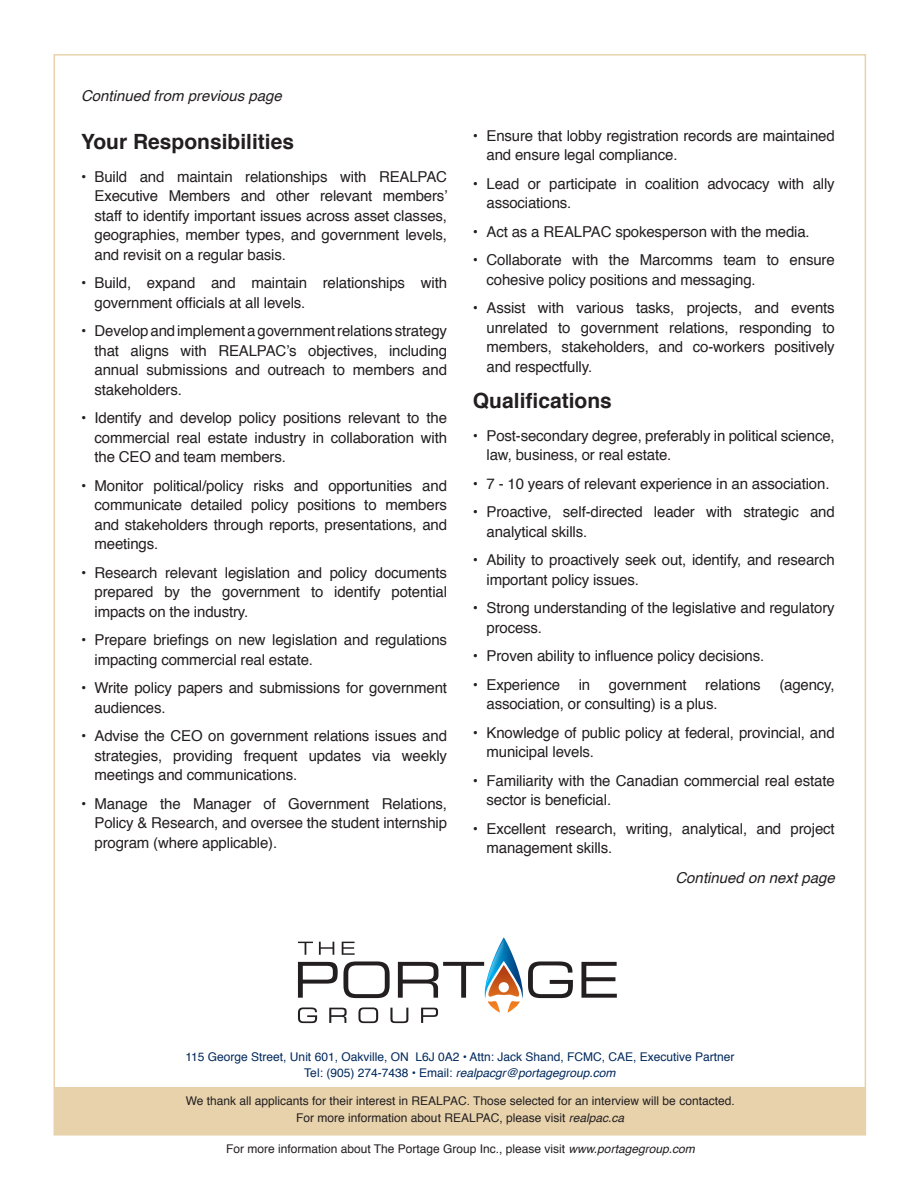
<style>
.page{position:relative;width:918px;height:1188px;background:#fff}
.page>*{position:absolute;margin:0;border:0;box-sizing:border-box;transform-origin:0 0}
.t1{font:700 21px "Helvetica";color:#231f20}
.Body_Copy{font:15px/19.5px "Helvetica";letter-spacing:-.01em;color:#231f20}
.t2{font:italic 15px "Helvetica";color:#231f20}
.t3{font:12px/16.5px "Helvetica";color:#231f20;text-align:center}
.t4{font:12px "Helvetica";color:#00295c}
.t5{font:italic 12px "Helvetica";color:#00295c}
.s1{font-style:normal}
.s2{font-style:italic}
</style>
<div class="page">
<svg style="left:297px;top:937px;width:320px;height:87px"></svg>
<img style="left:486px;top:939px;width:18px;height:48px">
<div style="left:55px;top:1088px;width:811px;height:47px;background:#e7d2ac"></div>
<p class="t2" style="left:81px;top:84px;width:202px">Continued from previous page</p>
<h2 class="t1" style="left:81px;top:124px;width:215px">Your Responsibilities</h2>
<p class="Body_Copy" style="left:94px;top:167px;width:355px;text-align:justify;text-indent:-14px">• Build and maintain relationships with REALPAC Executive Members and other relevant members’ staff to identify important issues across asset classes, geographies, member types, and government levels, and revisit on a regular basis.</p>
<p class="Body_Copy" style="left:94px;top:274px;width:354px;text-indent:-14px">• Build, expand and maintain relationships with government officials at all levels.</p>
<p class="Body_Copy" style="left:94px;top:322px;width:354px;text-align:justify;text-indent:-14px">• Develop and implement a government relations strategy that aligns with REALPAC’s objectives, including annual submissions and outreach to members and stakeholders.</p>
<p class="Body_Copy" style="left:94px;top:409px;width:354px;text-align:justify;text-indent:-14px">• Identify and develop policy positions relevant to the commercial real estate industry in collaboration with the CEO and team members.</p>
<p class="Body_Copy" style="left:94px;top:476px;width:354px;text-align:justify;text-indent:-14px">• Monitor political/policy risks and opportunities and communicate detailed policy positions to members and stakeholders through reports, presentations, and meetings.</p>
<p class="Body_Copy" style="left:94px;top:563px;width:354px;text-align:justify;text-indent:-14px">• Research relevant legislation and policy documents prepared by the government to identify potential impacts on the industry.</p>
<p class="Body_Copy" style="left:94px;top:631px;width:354px;text-indent:-14px">• Prepare briefings on new legislation and regulations impacting commercial real estate.</p>
<p class="Body_Copy" style="left:94px;top:679px;width:354px;text-indent:-14px">• Write policy papers and submissions for government audiences.</p>
<p class="Body_Copy" style="left:94px;top:727px;width:354px;text-align:justify;text-indent:-14px">• Advise the CEO on government relations issues and strategies, providing frequent updates via weekly meetings and communications.</p>
<p class="Body_Copy" style="left:94px;top:794px;width:354px;text-align:justify;text-indent:-14px">• Manage the Manager of Government Relations, Policy &amp; Research, and oversee the student internship program (where applicable).</p>
<p class="Body_Copy" style="left:486px;top:126px;width:350px;text-indent:-14px">• Ensure that lobby registration records are maintained and ensure legal compliance.</p>
<p class="Body_Copy" style="left:486px;top:174px;width:350px;text-indent:-14px">• Lead or participate in coalition advocacy with ally associations.</p>
<p class="Body_Copy" style="left:473px;top:222px;width:338px">• Act as a REALPAC spokesperson with the media.</p>
<p class="Body_Copy" style="left:486px;top:251px;width:350px;text-indent:-14px">• Collaborate with the Marcomms team to ensure cohesive policy positions and messaging.</p>
<p class="Body_Copy" style="left:486px;top:299px;width:350px;text-align:justify;text-indent:-14px">• Assist with various tasks, projects, and events unrelated to government relations, responding to members, stakeholders, and co-workers positively and respectfully.</p>
<h2 class="t1" style="left:473px;top:383px;width:140px">Qualifications</h2>
<p class="Body_Copy" style="left:486px;top:426px;width:350px;text-indent:-14px">• Post-secondary degree, preferably in political science, law, business, or real estate.</p>
<p class="Body_Copy" style="left:473px;top:474px;width:358px">• 7 - 10 years of relevant experience in an association.</p>
<p class="Body_Copy" style="left:486px;top:503px;width:350px;text-indent:-14px">• Proactive, self-directed leader with strategic and analytical skills.</p>
<p class="Body_Copy" style="left:486px;top:551px;width:350px;text-indent:-14px">• Ability to proactively seek out, identify, and research important policy issues.</p>
<p class="Body_Copy" style="left:486px;top:599px;width:350px;text-indent:-14px">• Strong understanding of the legislative and regulatory process.</p>
<p class="Body_Copy" style="left:473px;top:647px;width:293px">• Proven ability to influence policy decisions.</p>
<p class="Body_Copy" style="left:486px;top:675px;width:350px;text-indent:-14px">• Experience in government relations (agency, association, or consulting) is a plus.</p>
<p class="Body_Copy" style="left:486px;top:723px;width:350px;text-indent:-14px">• Knowledge of public policy at federal, provincial, and municipal levels.</p>
<p class="Body_Copy" style="left:486px;top:771px;width:350px;text-indent:-14px">• Familiarity with the Canadian commercial real estate sector is beneficial.</p>
<p class="Body_Copy" style="left:486px;top:819px;width:350px;text-indent:-14px">• Excellent research, writing, analytical, and project management skills.</p>
<p class="t2" style="left:675px;top:866px;width:161px">Continued on next page</p>
<p class="t4" style="left:185px;top:1047px;width:550px">115 George Street, Unit 601, Oakville, ON L6J 0A2 • Attn: Jack Shand, FCMC, CAE, Executive Partner</p>
<p class="t5" style="left:304px;top:1064px;width:313px"><span class="s1">Tel: (905) 274-7438 • Email:</span> realpacgr@portagegroup.com</p>
<p class="t3" style="left:186px;top:1093px;width:550px">We thank all applicants for their interest in REALPAC. Those selected for an interview will be contacted.<br>For more information about REALPAC, please visit <span class="s2">realpac.ca</span></p>
<p class="t3" style="left:226px;top:1141px;width:470px">For more information about The Portage Group Inc., please visit <span class="s2">www.portagegroup.com</span></p>
</div>
